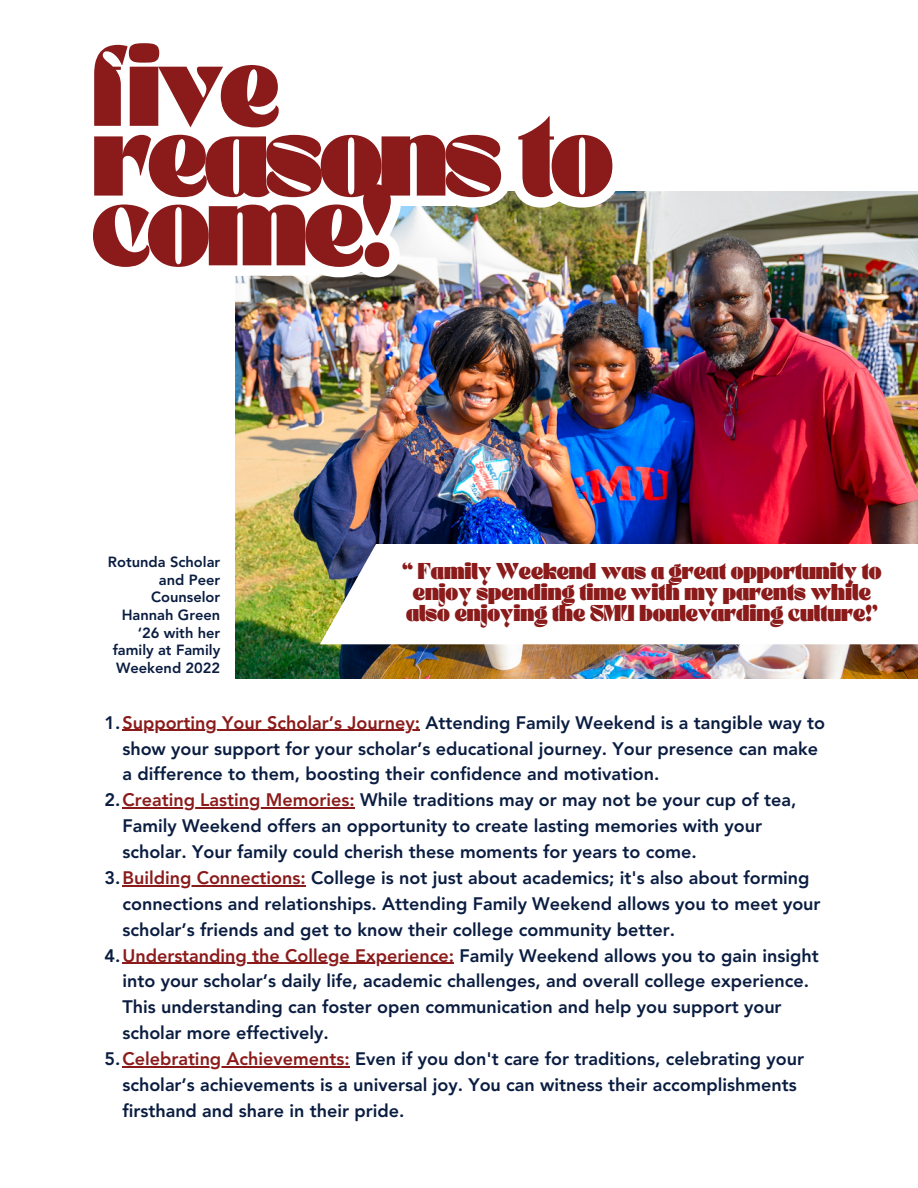
<style>
.page{position:relative;width:918px;height:1188px;background:#fff}
.page>*{position:absolute;margin:0;border:0;box-sizing:border-box;transform-origin:0 0}
.t1{font:700 79.35px/69.8px "TANBUSTER";letter-spacing:-.045em;color:#8b1b1b}
.t2{font:800 18px/25.8px "Avenir LT Std";color:#0a1d41}
.t3{font:700 16.05px/21.3px "TANBUSTER";color:#8b1b1b;text-align:center}
.t4{font:800 14.7px/17.5px "Avenir LT Std";color:#0a1d41;text-align:right}
.s1{color:#8b1b1b}
</style>
<div class="page">
<img style="left:236px;top:192px;width:682px;height:487px">
<img style="left:418px;top:191px;width:221px;height:33px">
<svg style="left:235px;top:192px;width:183px;height:103px"></svg>
<hr style="left:122px;top:730px;width:298px;height:1px;background:#8b1b1b">
<hr style="left:122px;top:807px;width:233px;height:2px;background:#8b1b1b">
<hr style="left:122px;top:885px;width:184px;height:1px;background:#8b1b1b">
<hr style="left:122px;top:963px;width:332px;height:1px;background:#8b1b1b">
<hr style="left:122px;top:1066px;width:228px;height:1px;background:#8b1b1b">
<svg style="left:320px;top:544px;width:598px;height:100px"></svg>
<p class="t1" style="left:92px;top:67px;width:523px">five reasons to come!</p>
<p class="t4" style="left:108px;top:555px;width:114px">Rotunda Scholar and Peer<br>Counselor<br>Hannah Green ‘26 with her family at Family<br>Weekend 2022</p>
<p class="t3" style="left:402px;top:563px;width:481px">“ Family Weekend was a great opportunity to enjoy spending time with my parents while also enjoying the SMU boulevarding culture!'</p>
<p class="t2" style="left:122px;top:711px;width:704px;text-indent:-18px">1.<span class="s1">Supporting Your Scholar’s Journey:</span> Attending Family Weekend is a tangible way to show your support for your scholar’s educational journey. Your presence can make a difference to them, boosting their confidence and motivation.</p>
<p class="t2" style="left:122px;top:789px;width:675px;text-indent:-18px">2.<span class="s1">Creating Lasting Memories:</span> While traditions may or may not be your cup of tea,<br>Family Weekend offers an opportunity to create lasting memories with your scholar. Your family could cherish these moments for years to come.</p>
<p class="t2" style="left:122px;top:866px;width:700px;text-indent:-18px">3.<span class="s1">Building Connections:</span> College is not just about academics; it's also about forming connections and relationships. Attending Family Weekend allows you to meet your scholar’s friends and get to know their college community better.</p>
<p class="t2" style="left:122px;top:944px;width:698px;text-indent:-18px">4.<span class="s1">Understanding the College Experience:</span> Family Weekend allows you to gain insight into your scholar’s daily life, academic challenges, and overall college experience.<br>This understanding can foster open communication and help you support your scholar more effectively.</p>
<p class="t2" style="left:122px;top:1048px;width:683px;text-indent:-18px">5.<span class="s1">Celebrating Achievements:</span> Even if you don't care for traditions, celebrating your scholar’s achievements is a universal joy. You can witness their accomplishments firsthand and share in their pride.</p>
</div>
